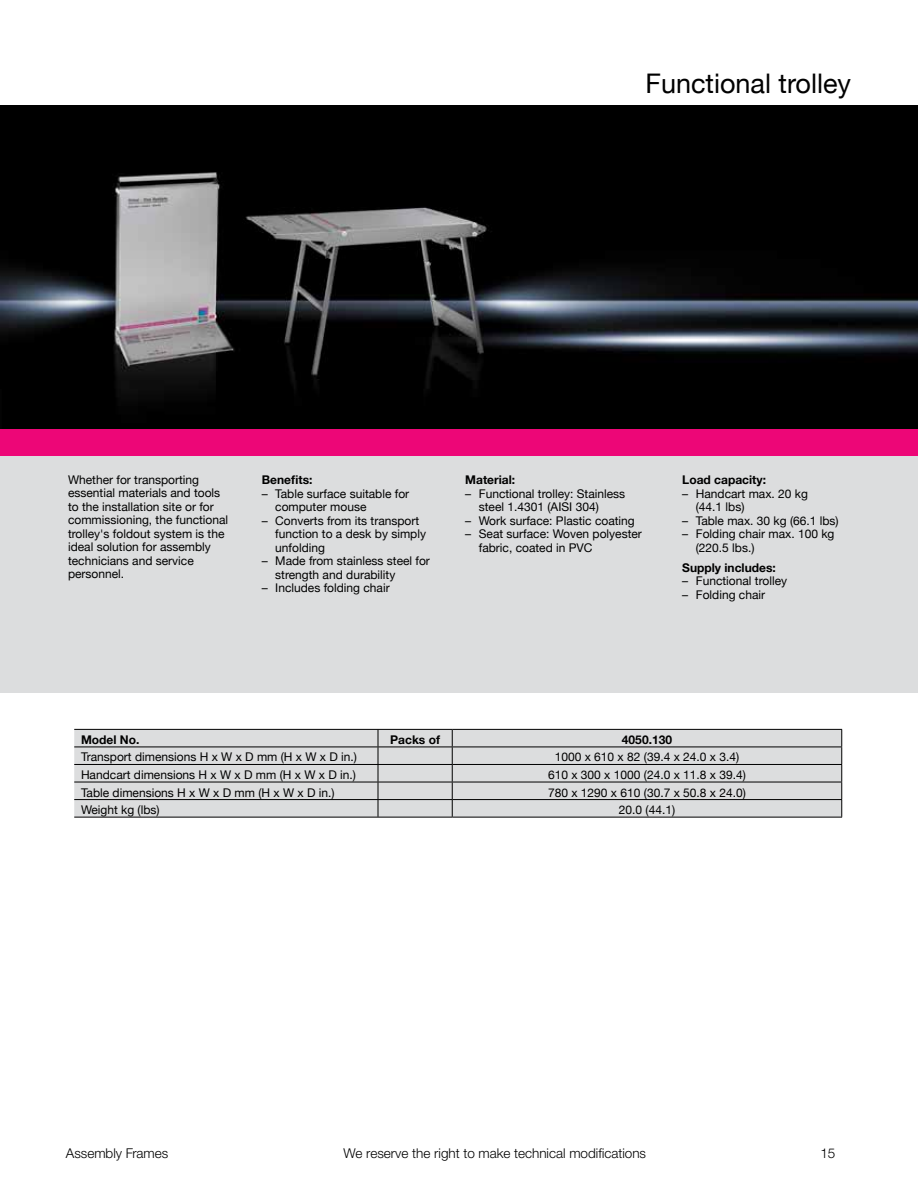
<style>
.page{position:relative;width:918px;height:1188px;background:#fff}
.page>*{position:absolute;margin:0;border:0;box-sizing:border-box;transform-origin:0 0}
.t1{font:27px "Helvetica Neue";color:#000}
.t2{font:300 13.5px "Neue Helvetica For Rittal";color:#000}
.t3{font:12px/13.5px "Helvetica Neue";color:#000}
.t4{font:700 12px "Helvetica Neue";color:#000}
</style>
<div class="page">
<div style="left:0;top:456px;width:918px;height:237px;background:#dcddde"></div>
<img style="left:0;top:105px;width:918px;height:324px">
<div style="left:0;top:429px;width:918px;height:27px;background:#ed0677"></div>
<div style="left:74px;top:730px;width:767px;height:87px;background:#dcddde"></div>
<hr style="left:74px;top:729px;width:304px;height:1px;background:#000">
<hr style="left:378px;top:729px;width:74px;height:1px;background:#000">
<hr style="left:74px;top:747px;width:304px;height:1px;background:#000">
<hr style="left:378px;top:747px;width:74px;height:1px;background:#000">
<hr style="left:452px;top:747px;width:390px;height:1px;background:#000">
<hr style="left:74px;top:764px;width:304px;height:1px;background:#000">
<hr style="left:378px;top:764px;width:74px;height:1px;background:#000">
<hr style="left:452px;top:764px;width:390px;height:1px;background:#000">
<hr style="left:74px;top:782px;width:304px;height:1px;background:#000">
<hr style="left:378px;top:782px;width:74px;height:1px;background:#000">
<hr style="left:452px;top:782px;width:390px;height:1px;background:#000">
<hr style="left:74px;top:799px;width:304px;height:1px;background:#000">
<hr style="left:378px;top:799px;width:74px;height:1px;background:#000">
<svg style="left:378px;top:730px;width:1px;height:87px"></svg>
<hr style="left:452px;top:799px;width:390px;height:1px;background:#000">
<hr style="left:74px;top:817px;width:304px;height:1px;background:#000">
<hr style="left:378px;top:817px;width:74px;height:1px;background:#000">
<hr style="left:452px;top:817px;width:390px;height:1px;background:#000">
<hr style="left:452px;top:729px;width:390px;height:1px;background:#000">
<svg style="left:452px;top:730px;width:1px;height:87px"></svg>
<svg style="left:841px;top:730px;width:1px;height:87px"></svg>
<h1 class="t1" style="left:646px;top:64px;width:207px">Functional trolley</h1>
<p class="t3" style="left:68px;top:474px;width:162px">Whether for transporting essential materials and tools to the installation site or for commissioning, the functional trolley's foldout system is the ideal solution for assembly technicians and service personnel.</p>
<p class="t4" style="left:262px;top:471px;width:52px">Benefits:</p>
<p class="t3" style="left:275px;top:487px;width:136px;text-indent:-14px">– Table surface suitable for computer mouse</p>
<p class="t3" style="left:275px;top:514px;width:152px;text-indent:-14px">– Converts from its transport function to a desk by simply unfolding</p>
<p class="t3" style="left:275px;top:555px;width:156px;text-indent:-14px">– Made from stainless steel for strength and durability</p>
<p class="t3" style="left:262px;top:582px;width:129px">– Includes folding chair</p>
<p class="t4" style="left:465px;top:471px;width:51px">Material:</p>
<p class="t3" style="left:479px;top:487px;width:148px;text-indent:-14px">– Functional trolley: Stainless steel 1.4301 (AISI 304)</p>
<p class="t3" style="left:465px;top:514px;width:171px">– Work surface: Plastic coating</p>
<p class="t3" style="left:479px;top:528px;width:165px;text-indent:-14px">– Seat surface: Woven polyester fabric, coated in PVC</p>
<p class="t4" style="left:682px;top:471px;width:85px">Load capacity:</p>
<p class="t3" style="left:696px;top:487px;width:114px;text-indent:-14px">– Handcart max. 20 kg (44.1 lbs)</p>
<p class="t3" style="left:682px;top:514px;width:158px">– Table max. 30 kg (66.1 lbs)</p>
<p class="t3" style="left:696px;top:528px;width:140px;text-indent:-14px">– Folding chair max. 100 kg (220.5 lbs.)</p>
<p class="t4" style="left:682px;top:558px;width:95px">Supply includes:</p>
<p class="t3" style="left:682px;top:575px;width:106px">– Functional trolley</p>
<p class="t3" style="left:682px;top:589px;width:84px">– Folding chair</p>
<p class="t4" style="left:81px;top:730px;width:60px">Model No.</p>
<p class="t4" style="left:390px;top:730px;width:51px">Packs of</p>
<p class="t4" style="left:622px;top:730px;width:52px">4050.130</p>
<p class="t3" style="left:81px;top:751px;width:278px">Transport dimensions H x W x D mm (H x W x D in.)</p>
<p class="t3" style="left:555px;top:751px;width:186px">1000 x 610 x 82 (39.4 x 24.0 x 3.4)</p>
<p class="t3" style="left:81px;top:769px;width:276px">Handcart dimensions H x W x D mm (H x W x D in.)</p>
<p class="t3" style="left:548px;top:769px;width:199px">610 x 300 x 1000 (24.0 x 11.8 x 39.4)</p>
<p class="t3" style="left:81px;top:786px;width:255px">Table dimensions H x W x D mm (H x W x D in.)</p>
<p class="t3" style="left:548px;top:786px;width:199px">780 x 1290 x 610 (30.7 x 50.8 x 24.0)</p>
<p class="t3" style="left:81px;top:804px;width:80px">Weight kg (lbs)</p>
<p class="t3" style="left:619px;top:804px;width:58px">20.0 (44.1)</p>
<p class="t2" style="left:66px;top:1145px;width:104px">Assembly Frames</p>
<p class="t2" style="left:344px;top:1145px;width:304px">We reserve the right to make technical modifications</p>
<p class="t2" style="left:820px;top:1145px;width:17px">15</p>
</div>
